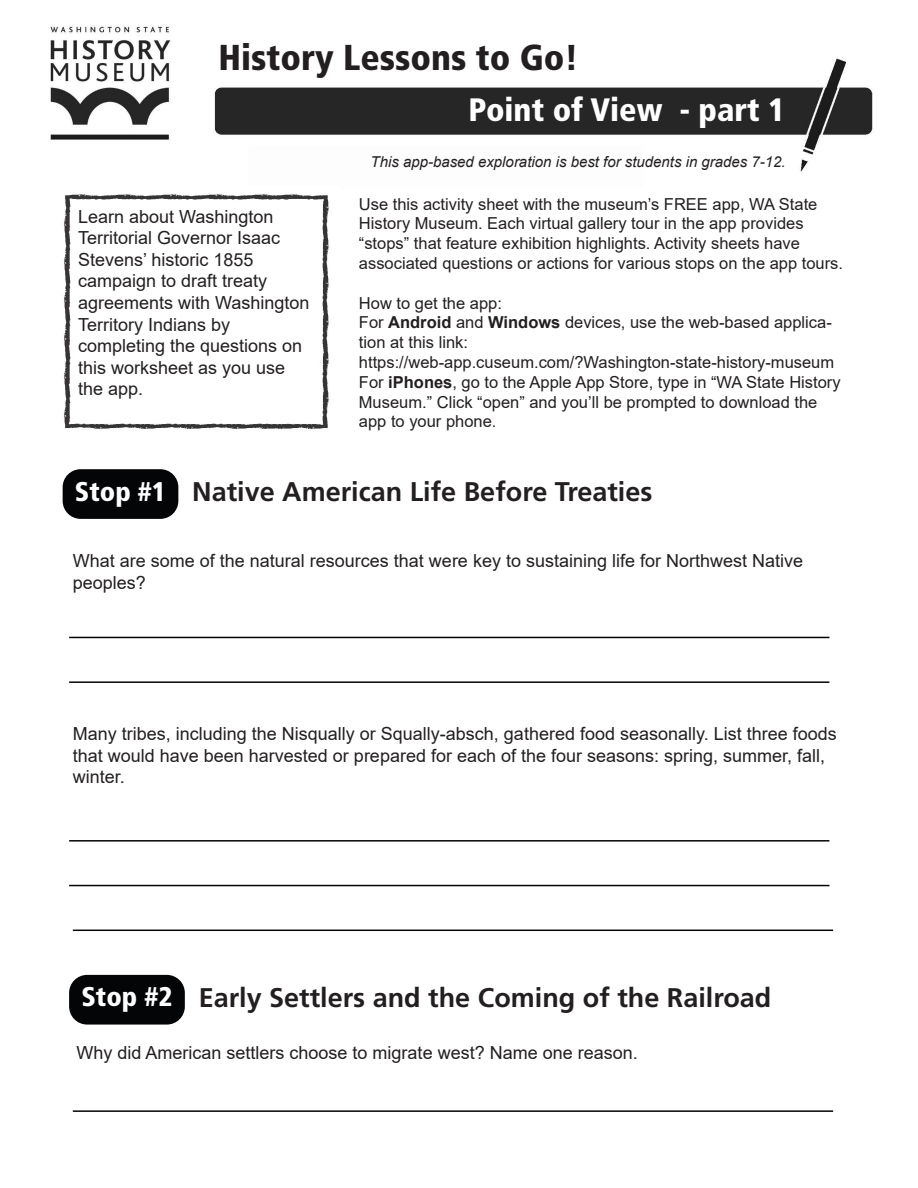
<style>
.page{position:relative;width:918px;height:1188px;background:#fff}
.page>*{position:absolute;margin:0;border:0;box-sizing:border-box;transform-origin:0 0}
.t1{font:900 condensed 36px "Frutiger LT Std";color:#231f20}
.t2{font:900 condensed 32.4px "Frutiger LT Std";color:#fff}
.t3{font:700 27px "Frutiger LT Std";color:#231f20}
.t4{font:900 condensed 27px "Frutiger LT Std";color:#fff}
.t5{font:18px/21.6px "Arial";color:#231f20}
.t6{font:16.5px/19.8px "Arial";color:#231f20}
.t7{font:italic 15px "Arial";color:#231f20}
.s1{font-weight:700}
</style>
<div class="page">
<img style="left:214px;top:57px;width:659px;height:115px">
<img style="left:50px;top:26px;width:121px;height:114px">
<div style="left:63px;top:469px;width:115px;height:50px;background:#040507;border-radius:18px"></div>
<hr style="left:69px;top:637px;width:760px;height:1px;background:#040507">
<img style="left:64px;top:194px;width:265px;height:177px">
<img style="left:64px;top:371px;width:265px;height:58px">
<hr style="left:69px;top:681px;width:760px;height:2px;background:#040507">
<hr style="left:69px;top:840px;width:760px;height:2px;background:#040507">
<hr style="left:69px;top:885px;width:760px;height:1px;background:#040507">
<hr style="left:73px;top:930px;width:760px;height:1px;background:#040507">
<div style="left:69px;top:975px;width:116px;height:50px;background:#040507;border-radius:18px"></div>
<hr style="left:73px;top:1110px;width:760px;height:2px;background:#040507">
<p class="t1" style="left:219px;top:35px;width:362px">History Lessons to Go!</p>
<p class="t5" style="left:78px;top:205px;width:197px">Learn about Washington</p>
<p class="t5" style="left:78px;top:227px;width:204px">Territorial Governor Isaac</p>
<p class="t5" style="left:78px;top:249px;width:177px">Stevens’ historic 1855</p>
<p class="t5" style="left:78px;top:270px;width:233px">campaign to draft treaty agreements with Washington<br>Territory Indians by</p>
<p class="t5" style="left:78px;top:335px;width:226px">completing the questions on this worksheet as you use the app.</p>
<p class="t2" style="left:468px;top:90px;width:318px">Point of View - part 1</p>
<p class="t7" style="left:371px;top:152px;width:417px">This app-based exploration is best for students in grades 7-12.</p>
<p class="t6" style="left:359px;top:194px;width:460px">Use this activity sheet with the museum’s FREE app, WA State<br>History Museum. Each virtual gallery tour in the app provides “stops” that feature exhibition highlights. Activity sheets have</p>
<p class="t6" style="left:359px;top:253px;width:486px">associated questions or actions for various stops on the app tours.</p>
<p class="t6" style="left:359px;top:293px;width:145px">How to get the app:</p>
<p class="t6" style="left:359px;top:313px;width:475px">For <span class="s1">Android</span> and <span class="s1">Windows</span> devices, use the web-based applica&shy;tion at this link:</p>
<p class="t6" style="left:359px;top:352px;width:477px">https://web-app.cuseum.com/?Washington-state-history-museum</p>
<p class="t6" style="left:359px;top:372px;width:483px">For <span class="s1">iPhones</span>, go to the Apple App Store, type in “WA State History<br>Museum.” Click “open” and you’ll be prompted to download the app to your phone.</p>
<p class="t4" style="left:75px;top:475px;width:93px">Stop #1</p>
<p class="t3" style="left:192px;top:476px;width:462px">Native American Life Before Treaties</p>
<p class="t5" style="left:73px;top:550px;width:732px">What are some of the natural resources that were key to sustaining life for Northwest Native peoples?</p>
<p class="t5" style="left:73px;top:723px;width:766px">Many tribes, including the Nisqually or Squally-absch, gathered food seasonally. List three foods that would have been harvested or prepared for each of the four seasons: spring, summer, fall, winter.</p>
<p class="t4" style="left:81px;top:981px;width:93px">Stop #2</p>
<p class="t3" style="left:199px;top:982px;width:574px">Early Settlers and the Coming of the Railroad</p>
<p class="t5" style="left:77px;top:1042px;width:563px">Why did American settlers choose to migrate west? Name one reason.</p>
</div>
